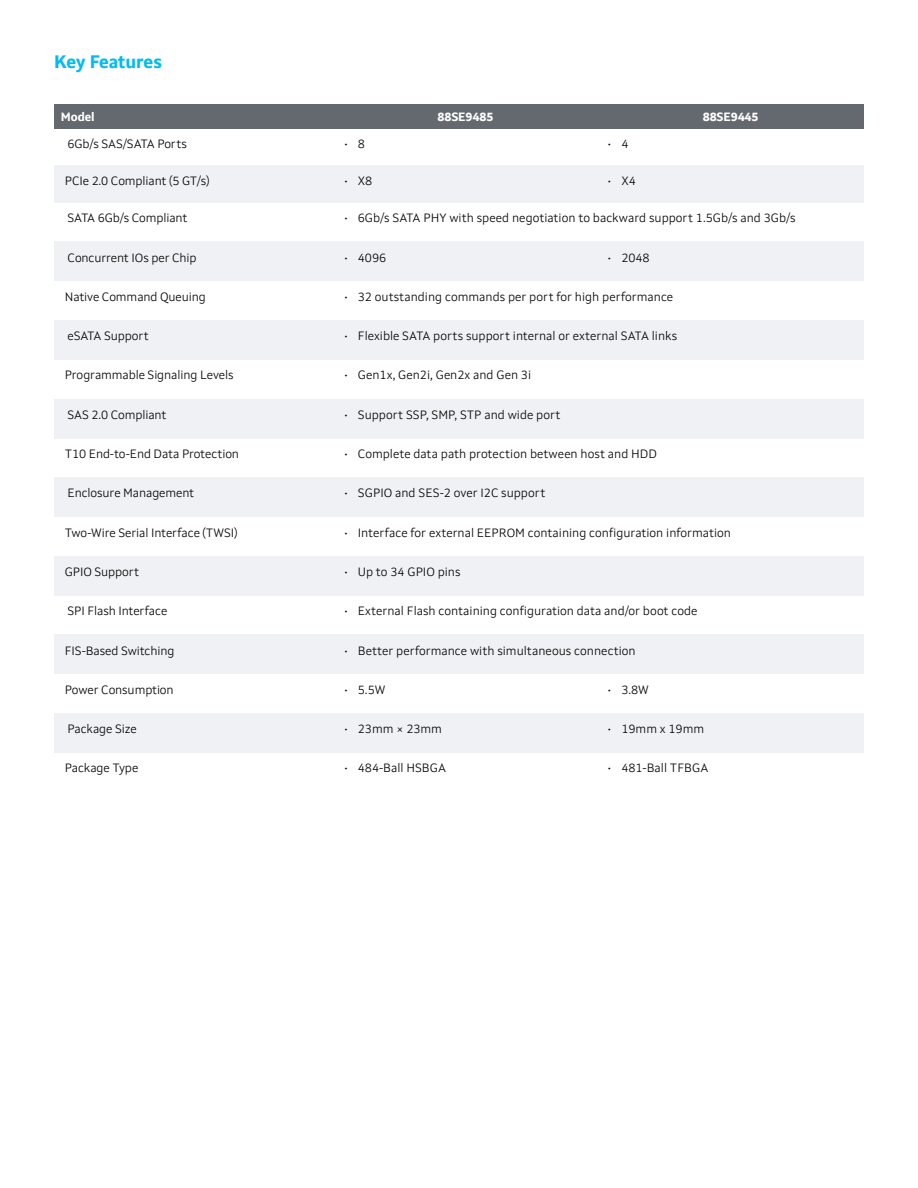
<style>
.page{position:relative;width:918px;height:1188px;background:#fff}
.page>*{position:absolute;margin:0;border:0;box-sizing:border-box;transform-origin:0 0}
.t1{font:700 18px "Setimo";letter-spacing:-.01em;color:#00bcf1}
.t2{font:300 12px "Setimo";color:#040605}
.t3{font:700 12px "Setimo";letter-spacing:-.01em;color:#fff}
</style>
<div class="page">
<div style="left:54px;top:104px;width:280px;height:25px;background:#64686f"></div>
<div style="left:334px;top:104px;width:263px;height:25px;background:#64686f"></div>
<div style="left:597px;top:104px;width:267px;height:25px;background:#64686f"></div>
<div style="left:54px;top:165px;width:280px;height:37px;background:#eff1f4"></div>
<div style="left:334px;top:165px;width:263px;height:37px;background:#eff1f4"></div>
<div style="left:597px;top:165px;width:267px;height:37px;background:#eff1f4"></div>
<div style="left:54px;top:242px;width:280px;height:39px;background:#eff1f4"></div>
<div style="left:334px;top:242px;width:263px;height:39px;background:#eff1f4"></div>
<div style="left:597px;top:242px;width:267px;height:39px;background:#eff1f4"></div>
<div style="left:54px;top:320px;width:280px;height:40px;background:#eff1f4"></div>
<div style="left:334px;top:320px;width:530px;height:40px;background:#eff1f4"></div>
<div style="left:54px;top:399px;width:280px;height:39px;background:#eff1f4"></div>
<div style="left:334px;top:399px;width:530px;height:39px;background:#eff1f4"></div>
<div style="left:54px;top:478px;width:280px;height:39px;background:#eff1f4"></div>
<div style="left:334px;top:478px;width:530px;height:39px;background:#eff1f4"></div>
<div style="left:54px;top:556px;width:280px;height:39px;background:#eff1f4"></div>
<div style="left:334px;top:556px;width:530px;height:39px;background:#eff1f4"></div>
<div style="left:54px;top:635px;width:280px;height:39px;background:#eff1f4"></div>
<div style="left:334px;top:635px;width:530px;height:39px;background:#eff1f4"></div>
<div style="left:54px;top:713px;width:280px;height:40px;background:#eff1f4"></div>
<div style="left:334px;top:713px;width:263px;height:40px;background:#eff1f4"></div>
<div style="left:597px;top:713px;width:267px;height:40px;background:#eff1f4"></div>
<h3 class="t1" style="left:54px;top:51px;width:109px">Key Features</h3>
<p class="t3" style="left:61px;top:110px;width:35px">Model</p>
<p class="t2" style="left:68px;top:137px;width:121px">6Gb/s SAS/SATA Ports</p>
<p class="t2" style="left:344px;top:137px;width:22px">• 8</p>
<p class="t3" style="left:438px;top:110px;width:57px">88SE9485</p>
<p class="t2" style="left:608px;top:137px;width:22px">• 4</p>
<p class="t3" style="left:703px;top:110px;width:57px">88SE9445</p>
<p class="t2" style="left:65px;top:174px;width:146px">PCIe 2.0 Compliant (5 GT/s)</p>
<p class="t2" style="left:344px;top:174px;width:29px">• X8</p>
<p class="t2" style="left:608px;top:174px;width:29px">• X4</p>
<p class="t2" style="left:68px;top:211px;width:121px">SATA 6Gb/s Compliant</p>
<p class="t2" style="left:344px;top:211px;width:453px">• 6Gb/s SATA PHY with speed negotiation to backward support 1.5Gb/s and 3Gb/s</p>
<p class="t2" style="left:68px;top:250px;width:131px">Concurrent IOs per Chip</p>
<p class="t2" style="left:344px;top:250px;width:43px">• 4096</p>
<p class="t2" style="left:608px;top:250px;width:43px">• 2048</p>
<p class="t2" style="left:65px;top:289px;width:143px">Native Command Queuing</p>
<p class="t2" style="left:344px;top:289px;width:330px">• 32 outstanding commands per port for high performance</p>
<p class="t2" style="left:68px;top:329px;width:83px">eSATA Support</p>
<p class="t2" style="left:344px;top:329px;width:334px">• Flexible SATA ports support internal or external SATA links</p>
<p class="t2" style="left:65px;top:368px;width:170px">Programmable Signaling Levels</p>
<p class="t2" style="left:344px;top:368px;width:188px">• Gen1x, Gen2i, Gen2x and Gen 3i</p>
<p class="t2" style="left:68px;top:407px;width:100px">SAS 2.0 Compliant</p>
<p class="t2" style="left:344px;top:407px;width:218px">• Support SSP, SMP, STP and wide port</p>
<p class="t2" style="left:65px;top:447px;width:176px">T10 End-to-End Data Protection</p>
<p class="t2" style="left:344px;top:447px;width:314px">• Complete data path protection between host and HDD</p>
<p class="t2" style="left:68px;top:486px;width:128px">Enclosure Management</p>
<p class="t2" style="left:344px;top:486px;width:202px">• SGPIO and SES-2 over I2C support</p>
<p class="t2" style="left:65px;top:525px;width:174px">Two-Wire Serial Interface (TWSI)</p>
<p class="t2" style="left:344px;top:525px;width:388px">• Interface for external EEPROM containing configuration information</p>
<p class="t2" style="left:65px;top:564px;width:76px">GPIO Support</p>
<p class="t2" style="left:344px;top:564px;width:118px">• Up to 34 GPIO pins</p>
<p class="t2" style="left:68px;top:604px;width:101px">SPI Flash Interface</p>
<p class="t2" style="left:344px;top:604px;width:355px">• External Flash containing configuration data and/or boot code</p>
<p class="t2" style="left:65px;top:643px;width:111px">FIS-Based Switching</p>
<p class="t2" style="left:344px;top:643px;width:293px">• Better performance with simultaneous connection</p>
<p class="t2" style="left:65px;top:682px;width:110px">Power Consumption</p>
<p class="t2" style="left:344px;top:682px;width:43px">• 5.5W</p>
<p class="t2" style="left:608px;top:682px;width:43px">• 3.8W</p>
<p class="t2" style="left:68px;top:722px;width:71px">Package Size</p>
<p class="t2" style="left:344px;top:722px;width:99px">• 23mm × 23mm</p>
<p class="t2" style="left:608px;top:722px;width:98px">• 19mm x 19mm</p>
<p class="t2" style="left:65px;top:761px;width:75px">Package Type</p>
<p class="t2" style="left:344px;top:761px;width:103px">• 484-Ball HSBGA</p>
<p class="t2" style="left:608px;top:761px;width:102px">• 481-Ball TFBGA</p>
</div>
